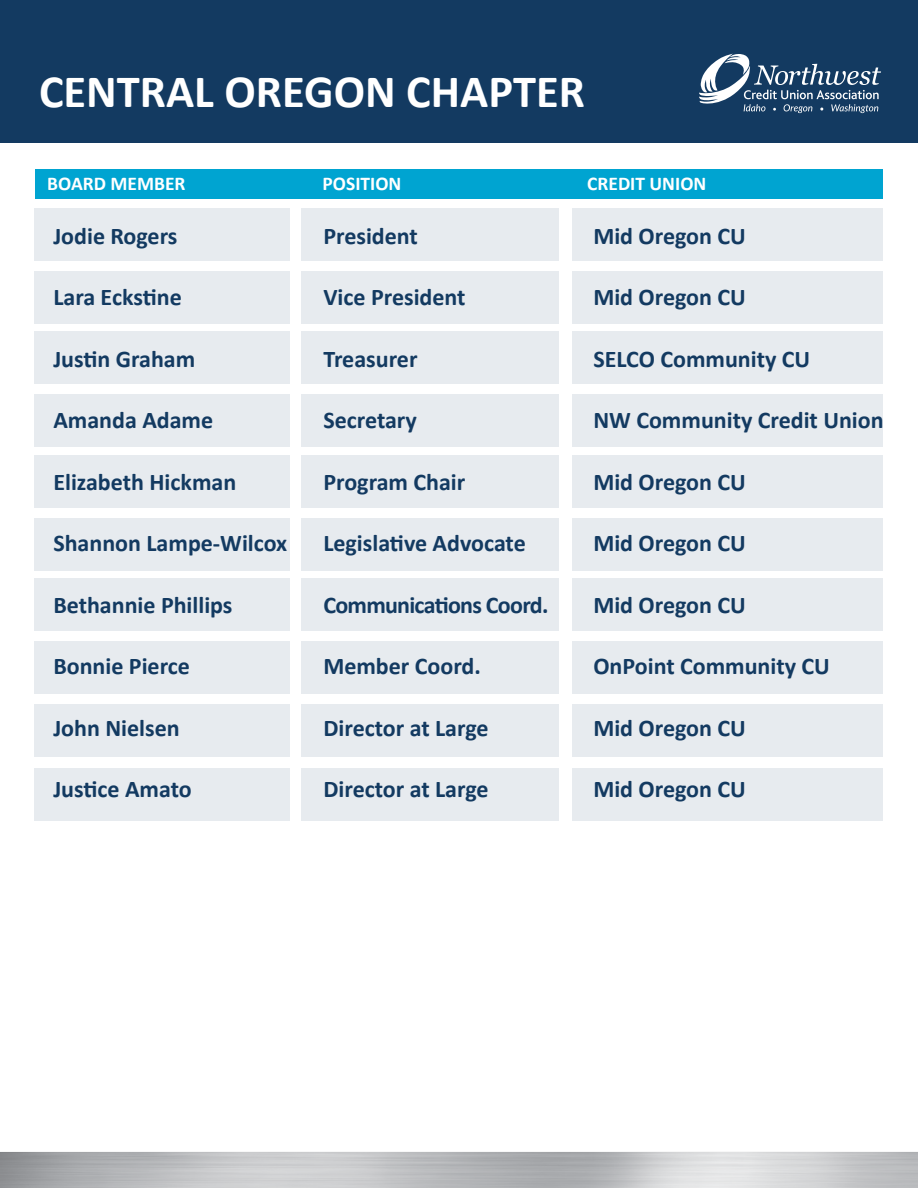
<style>
.page{position:relative;width:918px;height:1188px;background:#fff}
.page>*{position:absolute;margin:0;border:0;box-sizing:border-box;transform-origin:0 0}
.t1{font:700 46.5px "Calibri";color:#fff}
.t2{font:700 24px "Calibri";color:#133a61}
.t3{font:700 24px "Calibri";letter-spacing:-.03em;color:#133a61}
.t4{font:700 19.5px "Calibri";color:#fff}
</style>
<div class="page">
<div style="left:35px;top:208px;width:255px;height:53px;background:#e7ebef"></div>
<div style="left:301px;top:208px;width:258px;height:53px;background:#e7ebef"></div>
<div style="left:572px;top:208px;width:310px;height:53px;background:#e7ebef"></div>
<div style="left:35px;top:271px;width:255px;height:53px;background:#e7ebef"></div>
<div style="left:301px;top:271px;width:258px;height:53px;background:#e7ebef"></div>
<div style="left:572px;top:271px;width:310px;height:53px;background:#e7ebef"></div>
<div style="left:35px;top:331px;width:255px;height:53px;background:#e7ebef"></div>
<div style="left:301px;top:331px;width:258px;height:53px;background:#e7ebef"></div>
<div style="left:572px;top:331px;width:310px;height:53px;background:#e7ebef"></div>
<div style="left:35px;top:394px;width:255px;height:52px;background:#e7ebef"></div>
<div style="left:301px;top:394px;width:258px;height:52px;background:#e7ebef"></div>
<div style="left:572px;top:394px;width:310px;height:52px;background:#e7ebef"></div>
<div style="left:35px;top:455px;width:255px;height:53px;background:#e7ebef"></div>
<div style="left:301px;top:455px;width:258px;height:53px;background:#e7ebef"></div>
<div style="left:572px;top:455px;width:310px;height:53px;background:#e7ebef"></div>
<div style="left:35px;top:518px;width:255px;height:53px;background:#e7ebef"></div>
<div style="left:301px;top:518px;width:258px;height:53px;background:#e7ebef"></div>
<div style="left:572px;top:518px;width:310px;height:53px;background:#e7ebef"></div>
<div style="left:35px;top:578px;width:255px;height:53px;background:#e7ebef"></div>
<div style="left:301px;top:578px;width:258px;height:53px;background:#e7ebef"></div>
<div style="left:572px;top:578px;width:310px;height:53px;background:#e7ebef"></div>
<div style="left:35px;top:641px;width:255px;height:52px;background:#e7ebef"></div>
<div style="left:301px;top:641px;width:258px;height:52px;background:#e7ebef"></div>
<div style="left:572px;top:641px;width:310px;height:52px;background:#e7ebef"></div>
<div style="left:35px;top:704px;width:255px;height:53px;background:#e7ebef"></div>
<div style="left:301px;top:704px;width:258px;height:53px;background:#e7ebef"></div>
<div style="left:572px;top:704px;width:310px;height:53px;background:#e7ebef"></div>
<div style="left:35px;top:768px;width:255px;height:53px;background:#e7ebef"></div>
<div style="left:301px;top:768px;width:258px;height:53px;background:#e7ebef"></div>
<div style="left:572px;top:768px;width:310px;height:53px;background:#e7ebef"></div>
<div style="left:35px;top:169px;width:847px;height:30px;background:#00a4d1"></div>
<div style="left:0;top:0;width:918px;height:142px;background:#133a61"></div>
<svg style="left:699px;top:54px;width:182px;height:59px"></svg>
<h1 class="t1" style="left:39px;top:62px;width:547px">CENTRAL OREGON CHAPTER</h1>
<p class="t4" style="left:47px;top:171px;width:140px">BOARD MEMBER</p>
<p class="t4" style="left:323px;top:171px;width:80px">POSITION</p>
<p class="t4" style="left:587px;top:171px;width:121px">CREDIT UNION</p>
<p class="t2" style="left:53px;top:221px;width:126px">Jodie Rogers</p>
<p class="t2" style="left:323px;top:221px;width:96px">President</p>
<p class="t2" style="left:593px;top:221px;width:154px">Mid Oregon CU</p>
<p class="t2" style="left:53px;top:282px;width:130px">Lara Eckstine</p>
<p class="t2" style="left:323px;top:282px;width:144px">Vice President</p>
<p class="t2" style="left:593px;top:282px;width:154px">Mid Oregon CU</p>
<p class="t2" style="left:53px;top:344px;width:143px">Justin Graham</p>
<p class="t2" style="left:323px;top:344px;width:96px">Treasurer</p>
<p class="t2" style="left:593px;top:344px;width:218px">SELCO Community CU</p>
<p class="t2" style="left:53px;top:405px;width:161px">Amanda Adame</p>
<p class="t2" style="left:323px;top:405px;width:95px">Secretary</p>
<p class="t2" style="left:593px;top:405px;width:292px">NW Community Credit Union</p>
<p class="t2" style="left:53px;top:467px;width:184px">Elizabeth Hickman</p>
<p class="t2" style="left:323px;top:467px;width:143px">Program Chair</p>
<p class="t2" style="left:593px;top:467px;width:154px">Mid Oregon CU</p>
<p class="t2" style="left:53px;top:528px;width:235px">Shannon Lampe-Wilcox</p>
<p class="t2" style="left:323px;top:528px;width:204px">Legislative Advocate</p>
<p class="t2" style="left:593px;top:528px;width:154px">Mid Oregon CU</p>
<p class="t2" style="left:53px;top:590px;width:181px">Bethannie Phillips</p>
<p class="t3" style="left:323px;top:590px;width:227px">Communications Coord.</p>
<p class="t2" style="left:593px;top:590px;width:154px">Mid Oregon CU</p>
<p class="t2" style="left:53px;top:651px;width:138px">Bonnie Pierce</p>
<p class="t2" style="left:323px;top:651px;width:159px">Member Coord.</p>
<p class="t2" style="left:593px;top:651px;width:238px">OnPoint Community CU</p>
<p class="t2" style="left:53px;top:713px;width:128px">John Nielsen</p>
<p class="t2" style="left:323px;top:713px;width:167px">Director at Large</p>
<p class="t2" style="left:593px;top:713px;width:154px">Mid Oregon CU</p>
<p class="t2" style="left:53px;top:774px;width:140px">Justice Amato</p>
<p class="t2" style="left:323px;top:774px;width:167px">Director at Large</p>
<p class="t2" style="left:593px;top:774px;width:154px">Mid Oregon CU</p>
</div>
